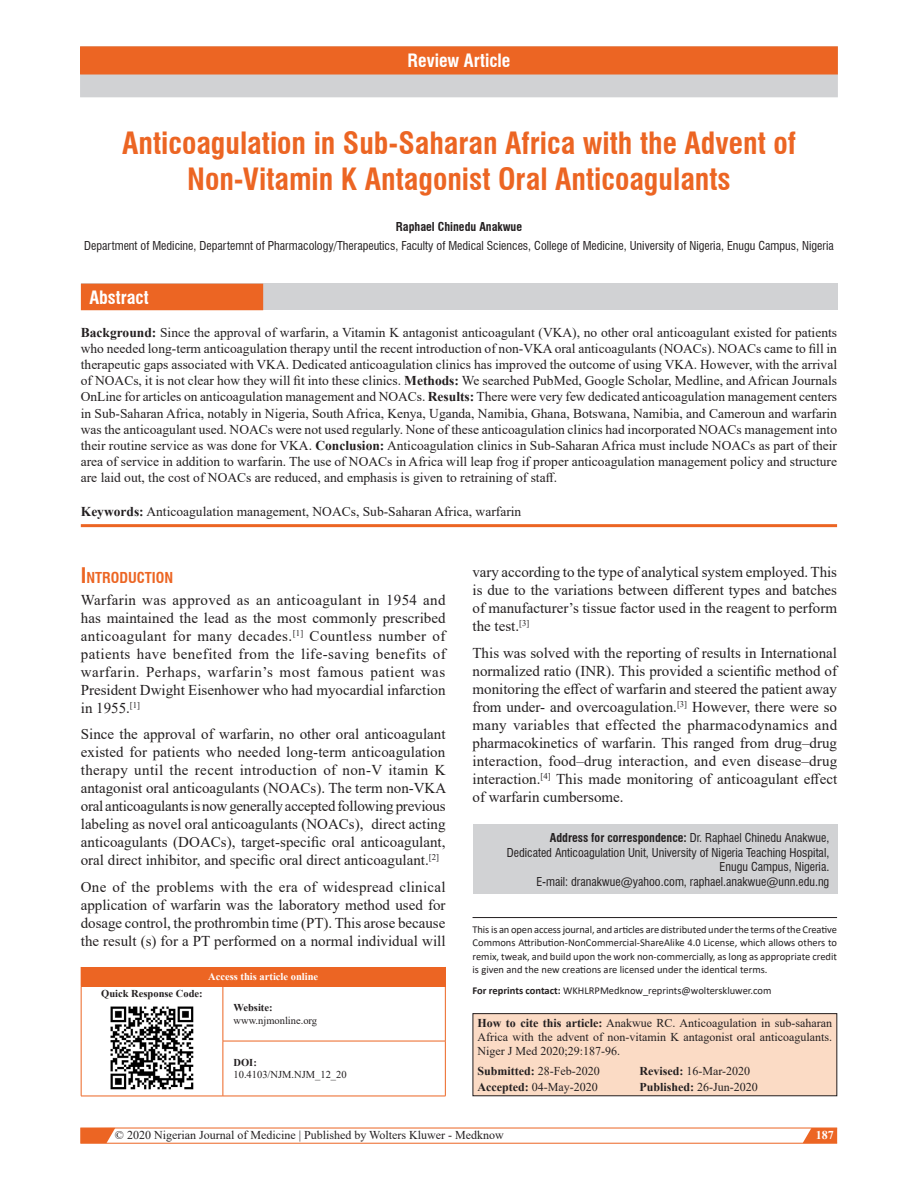
<style>
.page{position:relative;width:918px;height:1188px;background:#fff}
.page>*{position:absolute;margin:0;border:0;box-sizing:border-box;transform-origin:0 0}
.AT{font:700 condensed 30px/36px "Swiss 721 BT";color:#ec6523;text-align:center}
.AH{font:700 condensed 18px "Swiss 721 BT";color:#fff}
.ABSH{font:700 condensed 18px "Swiss 721 BT";color:#fff}
.TX{font:15px/18px "Times New Roman";color:#231f20;text-align:justify}
.t1{font:700 condensed 14.7px "Swiss 721 BT";color:#ec6523}
.ABS{font:13.5px/16.2px "Times New Roman";color:#231f20;text-align:justify}
.KWD{font:13.5px "Times New Roman";color:#231f20}
.HTC{font:12px/14.4px "Times New Roman";color:#231f20;text-align:justify}
.ADD{font:condensed 12px/14.4px "Swiss 721 BT";color:#231f20;text-align:right}
.AFF{font:condensed 12px "Swiss 721 BT";color:#231f20}
.HIS{font:12px "Times New Roman";color:#231f20}
.AU{font:700 condensed 12px "Swiss 721 BT";color:#231f20}
.t2{font:700 12px "Times New Roman";color:#fff}
.OS{font:10.5px/13.5px "Calibri";color:#231f20;text-align:justify}
.Website{font:10.5px/12.6px "Times New Roman";color:#231f20}
.ATAO{font:700 10.5px "Times New Roman";color:#fff}
.QRC{font:700 10.5px "Times New Roman";color:#231f20}
.s1{font-weight:700}
.s2{font-size:21px}
</style>
<div class="page">
<div style="left:81px;top:284px;width:756px;height:26px;background:#d1d2d4"></div>
<div style="left:81px;top:284px;width:182px;height:26px;background:#ec6523"></div>
<div style="left:80px;top:46px;width:758px;height:51px;background:#d1d2d4"></div>
<div style="left:81px;top:47px;width:756px;height:27px;background:#ec6523"></div>
<div style="left:80px;top:46px;width:758px;height:29px;border:2px solid #ec6523"></div>
<hr style="left:81px;top:524px;width:756px;height:3px;background:#ec6523">
<div style="left:473px;top:825px;width:365px;height:69px;background:#d1d2d4"></div>
<hr style="left:473px;top:917px;width:364px;height:1px;background:#231f20">
<div style="left:473px;top:1014px;width:364px;height:82px;background:#fbdbc5"></div>
<div style="left:473px;top:1013px;width:364px;height:83px;border:1px solid #231f20"></div>
<div style="left:81px;top:967px;width:364px;height:19px;background:#ec6523"></div>
<svg style="left:445px;top:967px;width:1px;height:19px"></svg>
<hr style="left:81px;top:986px;width:1px;height:55px;background:#ec6523">
<hr style="left:81px;top:1041px;width:1px;height:55px;background:#ec6523">
<hr style="left:81px;top:986px;width:142px;height:1px;background:#ec6523">
<hr style="left:223px;top:986px;width:1px;height:55px;background:#ec6523">
<hr style="left:223px;top:986px;width:223px;height:1px;background:#ec6523">
<hr style="left:445px;top:986px;width:1px;height:55px;background:#ec6523">
<hr style="left:81px;top:1096px;width:142px;height:1px;background:#ec6523">
<hr style="left:223px;top:1041px;width:1px;height:55px;background:#ec6523">
<hr style="left:223px;top:1041px;width:223px;height:1px;background:#ec6523">
<hr style="left:445px;top:1041px;width:1px;height:55px;background:#ec6523">
<hr style="left:223px;top:1096px;width:223px;height:1px;background:#ec6523">
<img style="left:110px;top:1006px;width:84px;height:84px">
<svg style="left:80px;top:1128px;width:758px;height:16px"></svg>
<p class="AH" style="left:407px;top:50px;width:105px">Review Article</p>
<p class="AT" style="left:122px;top:125px;width:675px">Anticoagulation in Sub‑Saharan Africa with the Advent of<br>Non‑Vitamin K Antagonist Oral Anticoagulants</p>
<p class="AU" style="left:396px;top:219px;width:128px">Raphael Chinedu Anakwue</p>
<p class="AFF" style="left:84px;top:238px;width:751px">Department of Medicine, Departemnt of Pharmacology/Therapeutics, Faculty of Medical Sciences, College of Medicine, University of Nigeria, Enugu Campus, Nigeria</p>
<p class="ABSH" style="left:89px;top:287px;width:61px">Abstract</p>
<p class="ABS" style="left:81px;top:324px;width:758px"><span class="s1">Background:</span> Since the approval of warfarin, a Vitamin K antagonist anticoagulant (VKA), no other oral anticoagulant existed for patients who needed long‑term anticoagulation therapy until the recent introduction of non‑VKA oral anticoagulants (NOACs). NOACs came to fill in therapeutic gaps associated with VKA. Dedicated anticoagulation clinics has improved the outcome of using VKA. However, with the arrival of NOACs, it is not clear how they will fit into these clinics. <span class="s1">Methods:</span> We searched PubMed, Google Scholar, Medline, and African Journals OnLine for articles on anticoagulation management and NOACs. <span class="s1">Results:</span> There were very few dedicated anticoagulation management centers in Sub‑Saharan Africa, notably in Nigeria, South Africa, Kenya, Uganda, Namibia, Ghana, Botswana, Namibia, and Cameroun and warfarin was the anticoagulant used. NOACs were not used regularly. None of these anticoagulation clinics had incorporated NOACs management into their routine service as was done for VKA. <span class="s1">Conclusion:</span> Anticoagulation clinics in Sub‑Saharan Africa must include NOACs as part of their area of service in addition to warfarin. The use of NOACs in Africa will leap frog if proper anticoagulation management policy and structure are laid out, the cost of NOACs are reduced, and emphasis is given to retraining of staff.</p>
<p class="KWD" style="left:81px;top:502px;width:442px"><span class="s1">Keywords:</span> Anticoagulation management, NOACs, Sub‑Saharan Africa, warfarin</p>
<h1 class="t1" style="left:81px;top:568px;width:94px"><span class="s2">I</span>NTRODUCTION</h1>
<p class="TX" style="left:81px;top:590px;width:366px">Warfarin was approved as an anticoagulant in 1954 and has maintained the lead as the most commonly prescribed anticoagulant for many decades.<sup>[1]</sup> Countless number of patients have benefited from the life‑saving benefits of warfarin. Perhaps, warfarin’s most famous patient was President Dwight Eisenhower who had myocardial infarction in 1955.<sup>[1]</sup></p>
<p class="TX" style="left:81px;top:725px;width:367px">Since the approval of warfarin, no other oral anticoagulant existed for patients who needed long‑term anticoagulation therapy until the recent introduction of non‑V itamin K antagonist oral anticoagulants (NOACs). The term non‑VKA oral anticoagulants is now generally accepted following previous labeling as novel oral anticoagulants (NOACs), direct acting anticoagulants (DOACs), target‑specific oral anticoagulant, oral direct inhibitor, and specific oral direct anticoagulant.<sup>[2]</sup></p>
<p class="TX" style="left:81px;top:877px;width:366px">One of the problems with the era of widespread clinical application of warfarin was the laboratory method used for dosage control, the prothrombin time (PT). This arose because the result (s) for a PT performed on a normal individual will</p>
<p class="ATAO" style="left:208px;top:969px;width:111px">Access this article online</p>
<p class="QRC" style="left:101px;top:986px;width:103px">Quick Response Code:</p>
<p class="Website" style="left:234px;top:1001px;width:85px"><span class="s1">Website: </span>www.njmonline.org</p>
<p class="Website" style="left:234px;top:1056px;width:115px"><span class="s1">DOI:<br></span>10.4103/NJM.NJM_12_20</p>
<p class="TX" style="left:472px;top:563px;width:366px">vary according to the type of analytical system employed. This is due to the variations between different types and batches of manufacturer’s tissue factor used in the reagent to perform the test.<sup>[3]</sup></p>
<p class="TX" style="left:472px;top:643px;width:366px">This was solved with the reporting of results in International normalized ratio (INR). This provided a scientific method of monitoring the effect of warfarin and steered the patient away from under‑ and overcoagulation.<sup>[3]</sup> However, there were so many variables that effected the pharmacodynamics and pharmacokinetics of warfarin. This ranged from drug–drug interaction, food–drug interaction, and even disease–drug interaction.<sup>[4]</sup> This made monitoring of anticoagulant effect of warfarin cumbersome.</p>
<p class="ADD" style="left:507px;top:831px;width:324px"><span class="s1">Address for correspondence:</span> Dr. Raphael Chinedu Anakwue, Dedicated Anticoagulation Unit, University of Nigeria Teaching Hospital, Enugu Campus, Nigeria.<br>E‑mail: dranakwue@yahoo.com, raphael.anakwue@unn.edu.ng</p>
<p class="OS" style="left:473px;top:922px;width:366px">This is an open access journal, and articles are distributed under the terms of the Creative Commons Attribution‑NonCommercial‑ShareAlike 4.0 License, which allows others to remix, tweak, and build upon the work non‑commercially, as long as appropriate credit is given and the new creations are licensed under the identical terms.</p>
<p class="OS" style="left:473px;top:983px;width:300px"><span class="s1">For reprints contact:</span> WKHLRPMedknow_reprints@wolterskluwer.com</p>
<p class="HTC" style="left:478px;top:1015px;width:356px"><span class="s1">How to cite this article:</span> Anakwue RC. Anticoagulation in sub-saharan Africa with the advent of non-vitamin K antagonist oral anticoagulants.<br>Niger J Med 2020;29:187-96.</p>
<p class="HIS" style="left:478px;top:1063px;width:124px"><span class="s1">Submitted:</span> 28‑Feb‑2020</p>
<p class="HIS" style="left:640px;top:1063px;width:112px"><span class="s1">Revised:</span> 16‑Mar‑2020</p>
<p class="HIS" style="left:478px;top:1079px;width:122px"><span class="s1">Accepted:</span> 04-May-2020</p>
<p class="HIS" style="left:640px;top:1079px;width:120px"><span class="s1">Published:</span> 26-Jun-2020</p>
<p class="HTC" style="left:115px;top:1128px;width:390px">© 2020 Nigerian Journal of Medicine | Published by Wolters Kluwer - Medknow</p>
<p class="t2" style="left:816px;top:1127px;width:19px">187</p>
</div>
